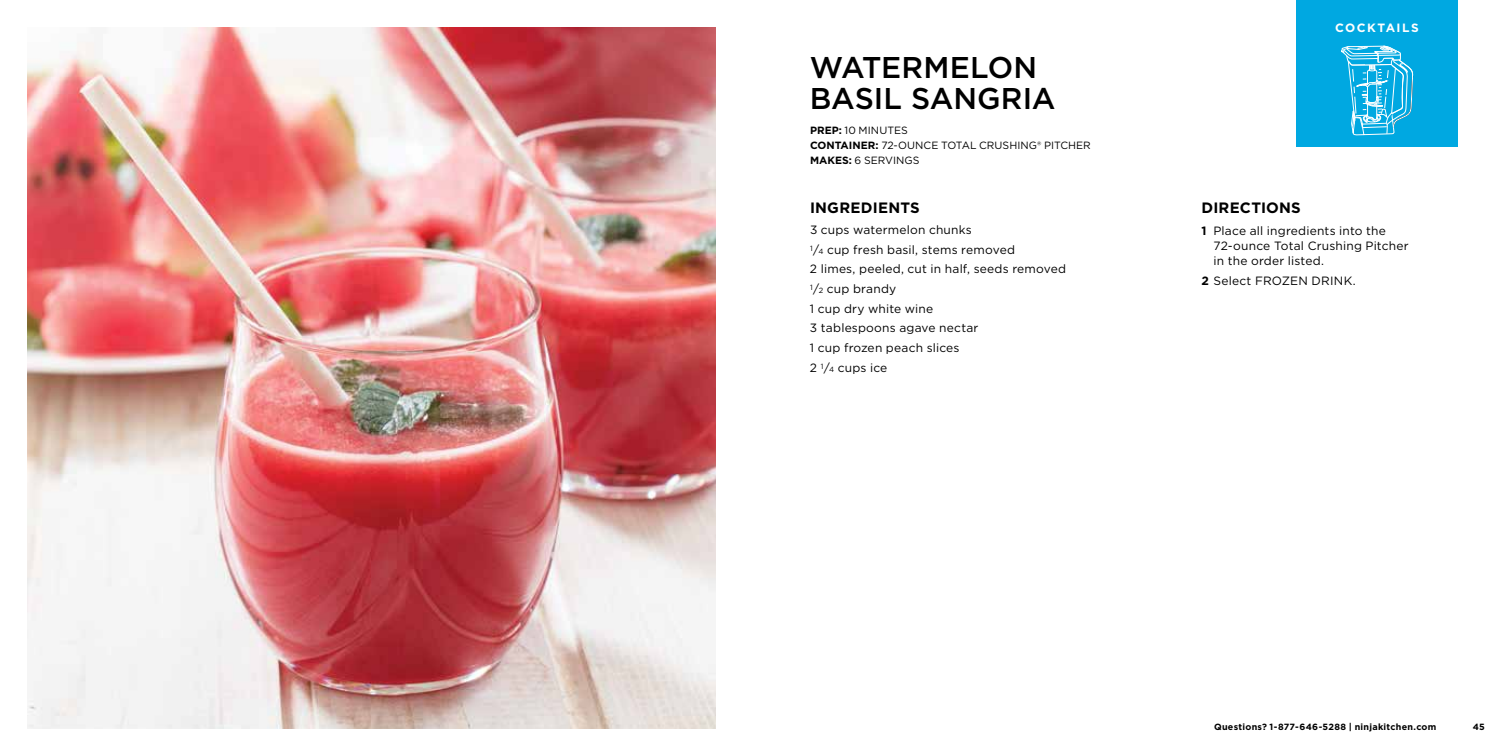
<style>
.page{position:relative;width:1512px;height:756px;background:#fff}
.page>*{position:absolute;margin:0;border:0;box-sizing:border-box;transform-origin:0 0}
.t1{font:500 30px/31.5px "Gotham";color:#000}
.t2{font:700 15px "Gotham";letter-spacing:.015em;color:#000}
.t3{font:12px/19.6px "Gotham";letter-spacing:.015em;color:#000}
.t4{font:700 12px "Gotham";letter-spacing:.115em;color:#fff}
.t5{font:10.5px/15px "Gotham";letter-spacing:.005em;color:#000}
.t6{font:700 9px "Gotham";letter-spacing:.03em;color:#000}
.s1{font-weight:700}
.s2{font-size:7.5px}
</style>
<div class="page">
<div style="left:1296px;top:0;width:162px;height:147px;background:#00a8e1"></div>
<svg style="left:1341px;top:46px;width:72px;height:89px"></svg>
<img style="left:27px;top:27px;width:689px;height:702px">
<h1 class="t1" style="left:810px;top:51px;width:247px">WATERMELON<br>BASIL SANGRIA</h1>
<p class="t5" style="left:810px;top:123px;width:282px"><span class="s1">PREP:</span> 10 MINUTES<br><span class="s1">CONTAINER:</span> 72-OUNCE TOTAL CRUSHING® PITCHER<br><span class="s1">MAKES:</span> 6 SERVINGS</p>
<p class="t2" style="left:810px;top:198px;width:111px">INGREDIENTS</p>
<p class="t3" style="left:810px;top:220px;width:258px">3 cups watermelon chunks<br><sup>1</sup>/<span class="s2">4</span> cup fresh basil, stems removed<br>2 limes, peeled, cut in half, seeds removed<br><sup>1</sup>/<span class="s2">2</span> cup brandy<br>1 cup dry white wine<br>3 tablespoons agave nectar<br>1 cup frozen peach slices<br>2 <sup>1</sup>/<span class="s2">4</span> cups ice</p>
<p class="t4" style="left:1335px;top:20px;width:85px">COCKTAILS</p>
<p class="t2" style="left:1202px;top:198px;width:101px">DIRECTIONS</p>
<p class="t3" style="left:1214px;top:223px;width:197px;line-height:15px;text-indent:-12px"><span class="s1">1</span> Place all ingredients into the<br>72-ounce Total Crushing Pitcher in the order listed.</p>
<p class="t3" style="left:1202px;top:271px;width:156px"><span class="s1">2</span> Select FROZEN DRINK.</p>
<p class="t6" style="left:1214px;top:721px;width:224px">Questions? 1-877-646-5288 | ninjakitchen.com</p>
<p class="t6" style="left:1473px;top:721px;width:14px">45</p>
</div>
